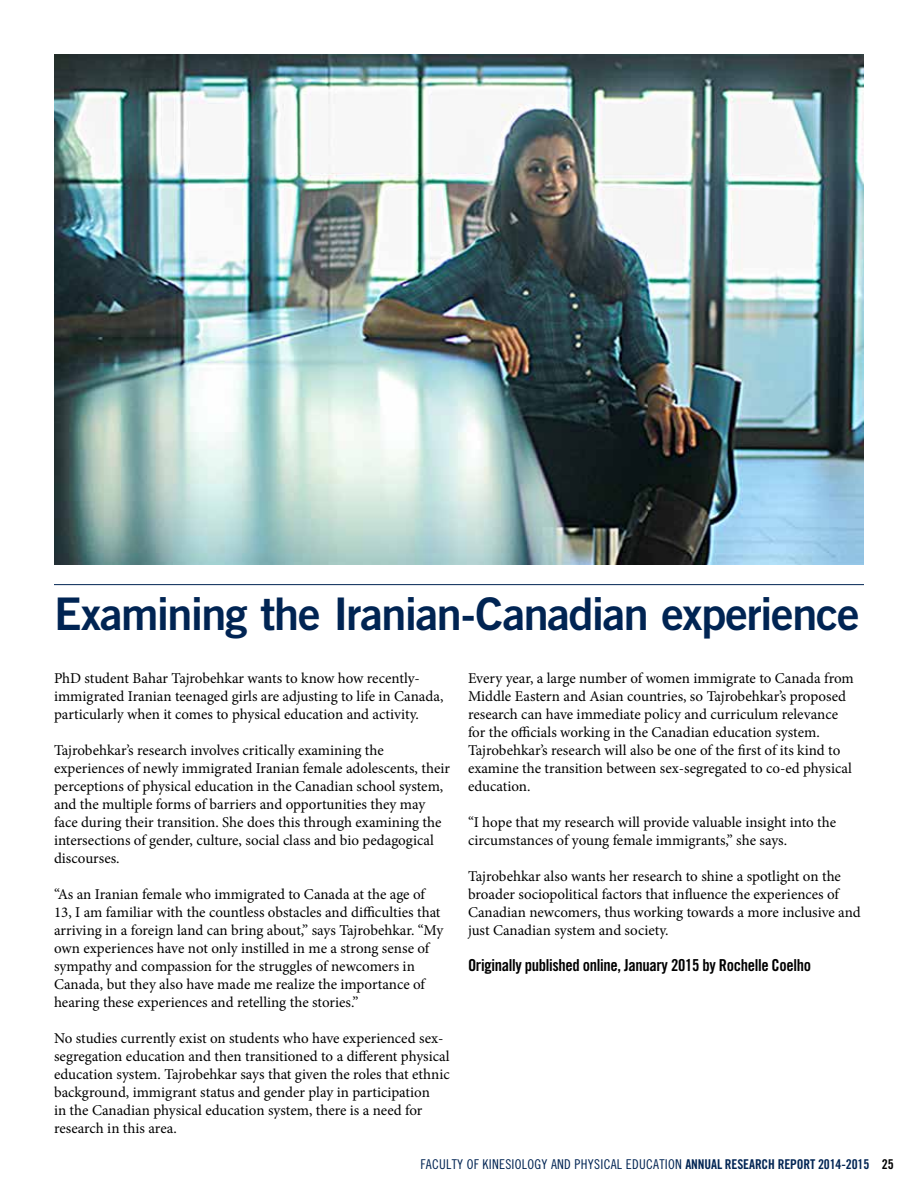
<style>
.page{position:relative;width:918px;height:1188px;background:#fff}
.page>*{position:absolute;margin:0;border:0;box-sizing:border-box;transform-origin:0 0}
.t1{font:45px "Trade Gothic Bold Two";letter-spacing:-.035em;color:#002453}
.t2{font:16.5px "Trade Gothic Bold Cond Twenty";letter-spacing:-.02em;color:#000}
.t3{font:15px/18px "Minion Pro";color:#000}
.t4{font:13.5px "Trade Gothic Cond Eighteen";letter-spacing:.02em;color:#002453}
.s1{font-family:"Trade Gothic Bold Cond Twenty"}
.s2{font-family:"Trade Gothic Bold Cond Twenty";color:#000}
</style>
<div class="page">
<img style="left:54px;top:54px;width:810px;height:510px">
<hr style="left:54px;top:584px;width:810px;height:1px;background:#002453">
<h1 class="t1" style="left:54px;top:586px;width:807px">Examining the Iranian-Canadian experience</h1>
<p class="t3" style="left:54px;top:670px;width:391px">PhD student Bahar Tajrobehkar wants to know how recently&shy;immigrated Iranian teenaged girls are adjusting to life in Canada, particularly when it comes to physical education and activity.</p>
<p class="t3" style="left:54px;top:742px;width:398px">Tajrobehkar’s research involves critically examining the experiences of newly immigrated Iranian female adolescents, their perceptions of physical education in the Canadian school system, and the multiple forms of barriers and opportunities they may face during their transition. She does this through examining the intersections of gender, culture, social class and bio pedagogical discourses.</p>
<p class="t3" style="left:54px;top:886px;width:391px">“As an Iranian female who immigrated to Canada at the age of 13, I am familiar with the countless obstacles and difficulties that arriving in a foreign land can bring about,” says Tajrobehkar. “My own experiences have not only instilled in me a strong sense of sympathy and compassion for the struggles of newcomers in Canada, but they also have made me realize the importance of hearing these experiences and retelling the stories.”</p>
<p class="t3" style="left:54px;top:1030px;width:397px">No studies currently exist on students who have experienced sex&shy;segregation education and then transitioned to a different physical education system. Tajrobehkar says that given the roles that ethnic background, immigrant status and gender play in participation<br>in the Canadian physical education system, there is a need for research in this area.</p>
<p class="t3" style="left:468px;top:670px;width:387px">Every year, a large number of women immigrate to Canada from Middle Eastern and Asian countries, so Tajrobehkar’s proposed research can have immediate policy and curriculum relevance for the officials working in the Canadian education system.<br>Tajrobehkar’s research will also be one of the first of its kind to examine the transition between sex-segregated to co-ed physical education.</p>
<p class="t3" style="left:468px;top:814px;width:370px">“I hope that my research will provide valuable insight into the circumstances of young female immigrants,” she says.</p>
<p class="t3" style="left:468px;top:868px;width:394px">Tajrobehkar also wants her research to shine a spotlight on the broader sociopolitical factors that influence the experiences of Canadian newcomers, thus working towards a more inclusive and just Canadian system and society.</p>
<p class="t2" style="left:468px;top:955px;width:345px">Originally published online, January 2015 by Rochelle Coelho</p>
<p class="t4" style="left:420px;top:1156px;width:475px">FACULTY OF KINESIOLOGY AND PHYSICAL EDUCATION <span class="s1">Annual Research Report 2014-2015</span> <span class="s2">25</span></p>
</div>
